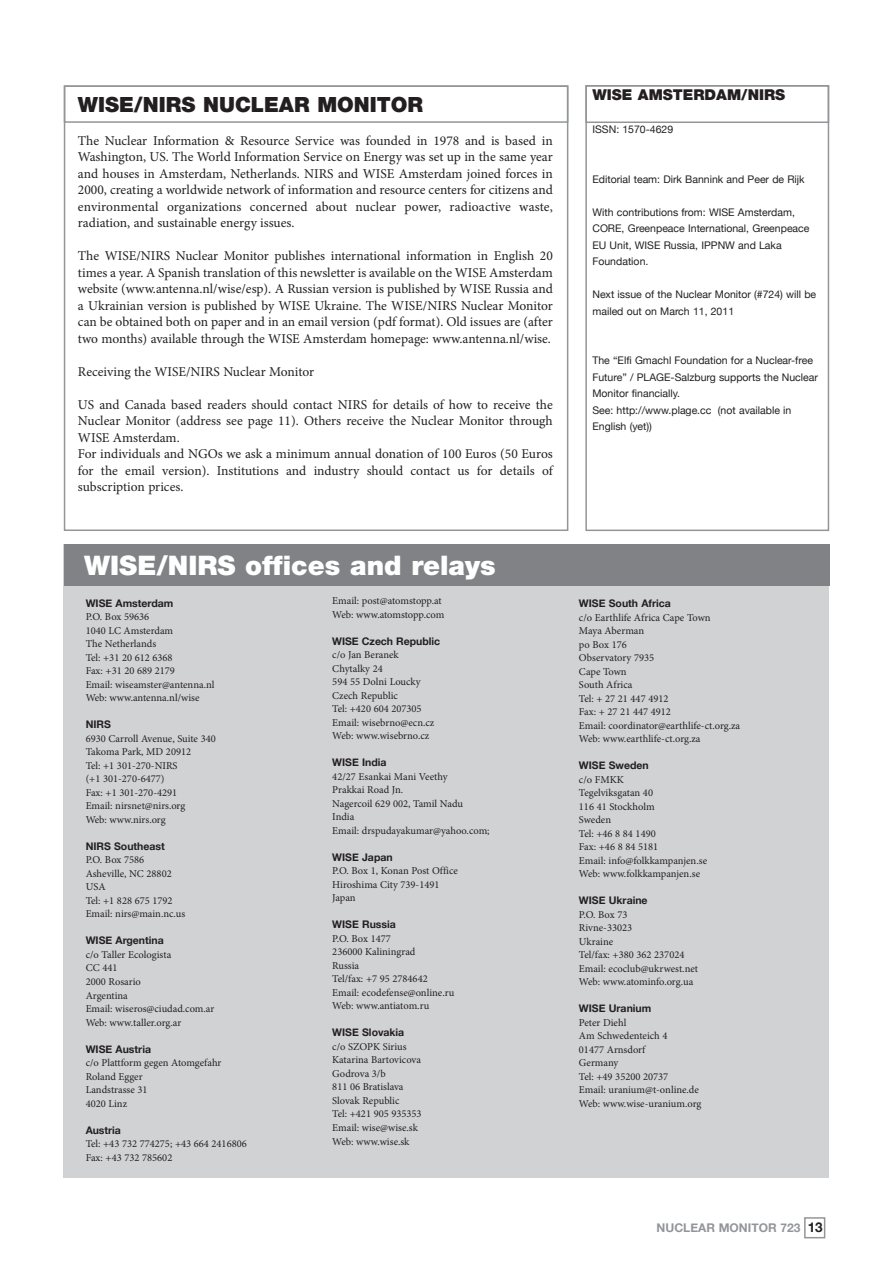
<style>
.page{position:relative;width:893px;height:1263px;background:#fff}
.page>*{position:absolute;margin:0;border:0;box-sizing:border-box;transform-origin:0 0}
.t1{font:900 27px "Helvetica Neue LT";color:#fff}
.t2{font:900 21px "Helvetica Neue LT";color:#231f20}
.t3{font:900 15px "Helvetica Neue LT";color:#231f20}
.t4{font:13.5px/16.5px "Minion Pro";color:#231f20;text-align:justify}
.t5{font:700 13.5px "Helvetica Neue";color:#231f20}
.t6{font:700 12px "Helvetica Neue";color:#939598}
.t7{font:10.5px/13.5px "Minion Pro";color:#231f20}
.t8{font:10.5px/16.5px "Helvetica Neue";color:#231f20}
.t9{font:700 10.5px "Helvetica Neue";color:#231f20}
</style>
<div class="page">
<div style="left:804px;top:1217px;width:21px;height:21px;border:2px solid #939598"></div>
<div style="left:585px;top:85px;width:244px;height:446px;border:2px solid #939598"></div>
<div style="left:64px;top:545px;width:765px;height:633px;background:#d1d2d4"></div>
<div style="left:64px;top:544px;width:766px;height:42px;background:#808285"></div>
<div style="left:64px;top:85px;width:504px;height:38px;border:2px solid #939598"></div>
<div style="left:585px;top:85px;width:244px;height:38px;border:2px solid #939598"></div>
<h2 class="t2" style="left:78px;top:92px;width:347px">WISE/NIRS NUCLEAR MONITOR</h2>
<p class="t4" style="left:78px;top:132px;width:476px">The Nuclear Information &amp; Resource Service was founded in 1978 and is based in Washington, US. The World Information Service on Energy was set up in the same year and houses in Amsterdam, Netherlands. NIRS and WISE Amsterdam joined forces in 2000, creating a worldwide network of information and resource centers for citizens and environmental organizations concerned about nuclear power, radioactive waste, radiation, and sustainable energy issues.</p>
<p class="t4" style="left:78px;top:248px;width:476px">The WISE/NIRS Nuclear Monitor publishes international information in English 20 times a year. A Spanish translation of this newsletter is available on the WISE Amsterdam website (www.antenna.nl/wise/esp). A Russian version is published by WISE Russia and a Ukrainian version is published by WISE Ukraine. The WISE/NIRS Nuclear Monitor can be obtained both on paper and in an email version (pdf format). Old issues are (after two months) available through the WISE Amsterdam homepage: www.antenna.nl/wise.</p>
<p class="t4" style="left:78px;top:363px;width:238px">Receiving the WISE/NIRS Nuclear Monitor</p>
<p class="t4" style="left:78px;top:396px;width:476px;text-align:left">US and Canada based readers should contact NIRS for details of how to receive the Nuclear Monitor (address see page 11). Others receive the Nuclear Monitor through WISE Amsterdam.<br>For individuals and NGOs we ask a minimum annual donation of 100 Euros (50 Euros for the email version). Institutions and industry should contact us for details of subscription prices.</p>
<h1 class="t1" style="left:84px;top:549px;width:413px">WISE/NIRS offices and relays</h1>
<p class="t9" style="left:86px;top:597px;width:89px">WISE Amsterdam</p>
<p class="t7" style="left:86px;top:610px;width:130px">P.O. Box 59636<br>1040 LC Amsterdam<br>The Netherlands<br>Tel: +31 20 612 6368<br>Fax: +31 20 689 2179<br>Email: wiseamster@antenna.nl<br>Web: www.antenna.nl/wise</p>
<p class="t9" style="left:86px;top:718px;width:27px">NIRS</p>
<p class="t7" style="left:86px;top:732px;width:132px">6930 Carroll Avenue, Suite 340<br>Takoma Park, MD 20912<br>Tel: +1 301-270-NIRS<br>(+1 301-270-6477)<br>Fax: +1 301-270-4291<br>Email: nirsnet@nirs.org<br>Web: www.nirs.org</p>
<p class="t9" style="left:86px;top:840px;width:81px">NIRS Southeast</p>
<p class="t7" style="left:86px;top:853px;width:101px">P.O. Box 7586<br>Asheville, NC 28802<br>USA<br>Tel: +1 828 675 1792<br>Email: nirs@main.nc.us</p>
<p class="t9" style="left:86px;top:934px;width:80px">WISE Argentina</p>
<p class="t7" style="left:86px;top:948px;width:130px">c/o Taller Ecologista<br>CC 441<br>2000 Rosario<br>Argentina<br>Email: wiseros@ciudad.com.ar<br>Web: www.taller.org.ar</p>
<p class="t9" style="left:86px;top:1042px;width:67px">WISE Austria</p>
<p class="t7" style="left:86px;top:1056px;width:137px">c/o Plattform gegen Atomgefahr<br>Roland Egger<br>Landstrasse 31<br>4020 Linz</p>
<p class="t9" style="left:86px;top:1123px;width:37px">Austria</p>
<p class="t7" style="left:86px;top:1137px;width:163px">Tel: +43 732 774275; +43 664 2416806<br>Fax: +43 732 785602</p>
<p class="t7" style="left:332px;top:594px;width:114px">Email: post@atomstopp.at<br>Web: www.atomstopp.com</p>
<p class="t9" style="left:332px;top:635px;width:109px">WISE Czech Republic</p>
<p class="t7" style="left:332px;top:648px;width:104px">c/o Jan Beranek<br>Chytalky 24<br>594 55 Dolni Loucky<br>Czech Republic<br>Tel: +420 604 207305<br>Email: wisebrno@ecn.cz<br>Web: www.wisebrno.cz</p>
<p class="t9" style="left:332px;top:756px;width:56px">WISE India</p>
<p class="t7" style="left:332px;top:770px;width:159px">42/27 Esankai Mani Veethy<br>Prakkai Road Jn.<br>Nagercoil 629 002, Tamil Nadu<br>India<br>Email: drspudayakumar@yahoo.com;</p>
<p class="t9" style="left:332px;top:851px;width:62px">WISE Japan</p>
<p class="t7" style="left:332px;top:864px;width:127px">P.O. Box 1, Konan Post Office<br>Hiroshima City 739-1491<br>Japan</p>
<p class="t9" style="left:332px;top:918px;width:65px">WISE Russia</p>
<p class="t7" style="left:332px;top:932px;width:124px">P.O. Box 1477<br>236000 Kaliningrad<br>Russia<br>Tel/fax: +7 95 2784642<br>Email: ecodefense@online.ru<br>Web: www.antiatom.ru</p>
<p class="t9" style="left:332px;top:1026px;width:74px">WISE Slovakia</p>
<p class="t7" style="left:332px;top:1040px;width:91px">c/o SZOPK Sirius<br>Katarina Bartovicova<br>Godrova 3/b<br>811 06 Bratislava<br>Slovak Republic<br>Tel: +421 905 935353<br>Email: wise@wise.sk<br>Web: www.wise.sk</p>
<h3 class="t3" style="left:592px;top:86px;width:194px">WISE AMSTERDAM/NIRS</h3>
<p class="t8" style="left:592px;top:121px;width:82px">ISSN: 1570-4629</p>
<p class="t8" style="left:592px;top:170px;width:214px">Editorial team: Dirk Bannink and Peer de Rijk</p>
<p class="t8" style="left:592px;top:203px;width:219px">With contributions from: WISE Amsterdam, CORE, Greenpeace International, Greenpeace EU Unit, WISE Russia, IPPNW and Laka Foundation.</p>
<p class="t8" style="left:592px;top:286px;width:225px">Next issue of the Nuclear Monitor (#724) will be mailed out on March 11, 2011</p>
<p class="t8" style="left:592px;top:352px;width:227px">The “Elfi Gmachl Foundation for a Nuclear-free Future” / PLAGE-Salzburg supports the Nuclear Monitor financially.<br>See: http://www.plage.cc (not available in English (yet))</p>
<p class="t9" style="left:579px;top:597px;width:93px">WISE South Africa</p>
<p class="t7" style="left:579px;top:610px;width:163px">c/o Earthlife Africa Cape Town<br>Maya Aberman<br>po Box 176<br>Observatory 7935<br>Cape Town<br>South Africa<br>Tel: + 27 21 447 4912<br>Fax: + 27 21 447 4912<br>Email: coordinator@earthlife-ct.org.za<br>Web: www.earthlife-ct.org.za</p>
<p class="t9" style="left:579px;top:759px;width:71px">WISE Sweden</p>
<p class="t7" style="left:579px;top:772px;width:130px">c/o FMKK<br>Tegelviksgatan 40<br>116 41 Stockholm<br>Sweden<br>Tel: +46 8 84 1490<br>Fax: +46 8 84 5181<br>Email: info@folkkampanjen.se<br>Web: www.folkkampanjen.se</p>
<p class="t9" style="left:579px;top:894px;width:70px">WISE Ukraine</p>
<p class="t7" style="left:579px;top:907px;width:121px">P.O. Box 73<br>Rivne-33023<br>Ukraine<br>Tel/fax: +380 362 237024<br>Email: ecoclub@ukrwest.net<br>Web: www.atominfo.org.ua</p>
<p class="t9" style="left:579px;top:1002px;width:74px">WISE Uranium</p>
<p class="t7" style="left:579px;top:1015px;width:124px">Peter Diehl<br>Am Schwedenteich 4<br>01477 Arnsdorf<br>Germany<br>Tel: +49 35200 20737<br>Email: uranium@t-online.de<br>Web: www.wise-uranium.org</p>
<p class="t6" style="left:657px;top:1220px;width:27px">Nuclea</p>
<p class="t6" style="left:706px;top:1220px;width:96px">r Monitor 723</p>
<p class="t5" style="left:808px;top:1219px;width:17px">13</p>
</div>
